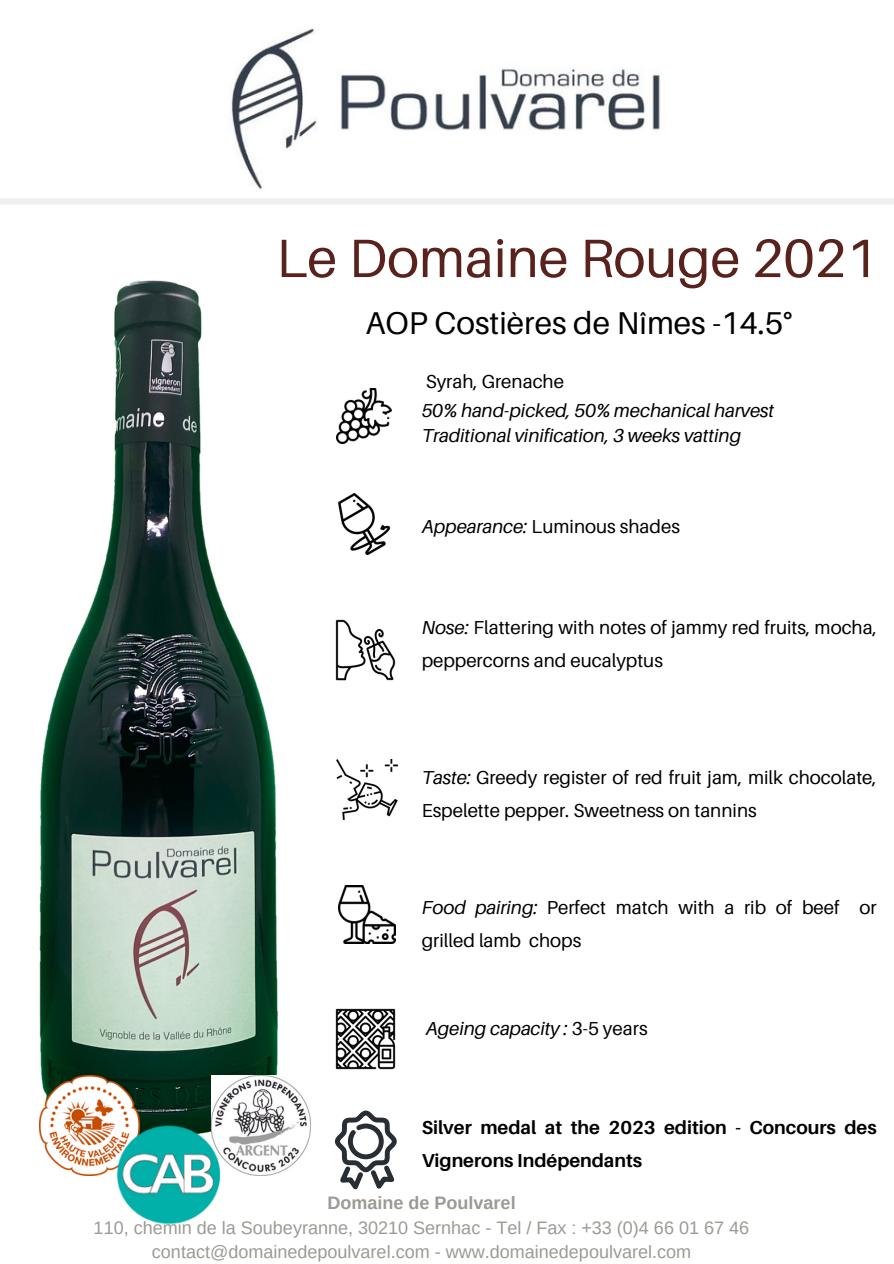
<style>
.page{position:relative;width:894px;height:1264px;background:#fff}
.page>*{position:absolute;margin:0;border:0;box-sizing:border-box;transform-origin:0 0}
.t1{font:54px "Aileron";color:#59221c}
.t2{font:31.5px "Aileron";color:#000}
.t3{font:18.75px/33px "Aileron";color:#000}
.t4{font:italic 18.75px "Aileron";color:#000}
.t5{font:700 18.75px/33px "Aileron";color:#000}
.t6{font:18px "Arimo";color:#9b9a94}
.t7{font:700 18px "Arimo";color:#9b9a94}
.s1{font-style:italic}
.s2{font-style:normal}
</style>
<div class="page">
<img style="left:39px;top:280px;width:359px;height:862px">
<img style="left:40px;top:1075px;width:99px;height:100px">
<div style="left:0;top:198px;width:893px;height:6px;background:#efefef"></div>
<img style="left:230px;top:28px;width:431px;height:161px">
<img style="left:336px;top:389px;width:55px;height:55px">
<img style="left:335px;top:1008px;width:61px;height:61px">
<img style="left:333px;top:493px;width:61px;height:61px">
<img style="left:335px;top:619px;width:61px;height:61px">
<img style="left:338px;top:885px;width:57px;height:58px">
<img style="left:336px;top:759px;width:61px;height:61px">
<svg style="left:335px;top:1110px;width:62px;height:79px"></svg>
<img style="left:211px;top:1075px;width:99px;height:100px">
<img style="left:116px;top:1125px;width:106px;height:99px">
<p class="t1" style="left:276px;top:225px;width:602px">Le Domaine Rouge 2021</p>
<p class="t2" style="left:365px;top:303px;width:428px">AOP Costières de Nîmes -14.5°</p>
<p class="t3" style="left:425px;top:364px;width:140px">Syrah, Grenache</p>
<p class="t4" style="left:421px;top:398px;width:354px">50% hand-picked, 50% mechanical harvest</p>
<p class="t4" style="left:421px;top:424px;width:321px">Traditional vinification, 3 weeks vatting</p>
<p class="t3" style="left:421px;top:509px;width:260px"><span class="s1">Appearance:</span> Luminous shades</p>
<p class="t3" style="left:421px;top:610px;width:456px"><span class="s1">Nose:</span> Flattering with notes of jammy red fruits, mocha, peppercorns and eucalyptus</p>
<p class="t3" style="left:421px;top:760px;width:456px"><span class="s1">Taste:</span> Greedy register of red fruit jam, milk chocolate,<br>Espelette pepper. Sweetness on tannins</p>
<p class="t3" style="left:421px;top:890px;width:456px"><span class="s1">Food pairing:</span> Perfect match with a rib of beef or grilled lamb chops</p>
<p class="t4" style="left:425px;top:1016px;width:223px">Ageing capacity : <span class="s2">3-5 years</span></p>
<p class="t5" style="left:421px;top:1110px;width:456px">Silver medal at the 2023 edition - Concours des<br>Vignerons Indépendants</p>
<p class="t7" style="left:327px;top:1192px;width:190px">Domaine de Poulvarel</p>
<p class="t6" style="left:94px;top:1217px;width:656px">110, chemin de la Soubeyranne, 30210 Sernhac - Tel / Fax : +33 (0)4 66 01 67 46</p>
<p class="t6" style="left:152px;top:1242px;width:540px">contact@domainedepoulvarel.com - www.domainedepoulvarel.com</p>
</div>
